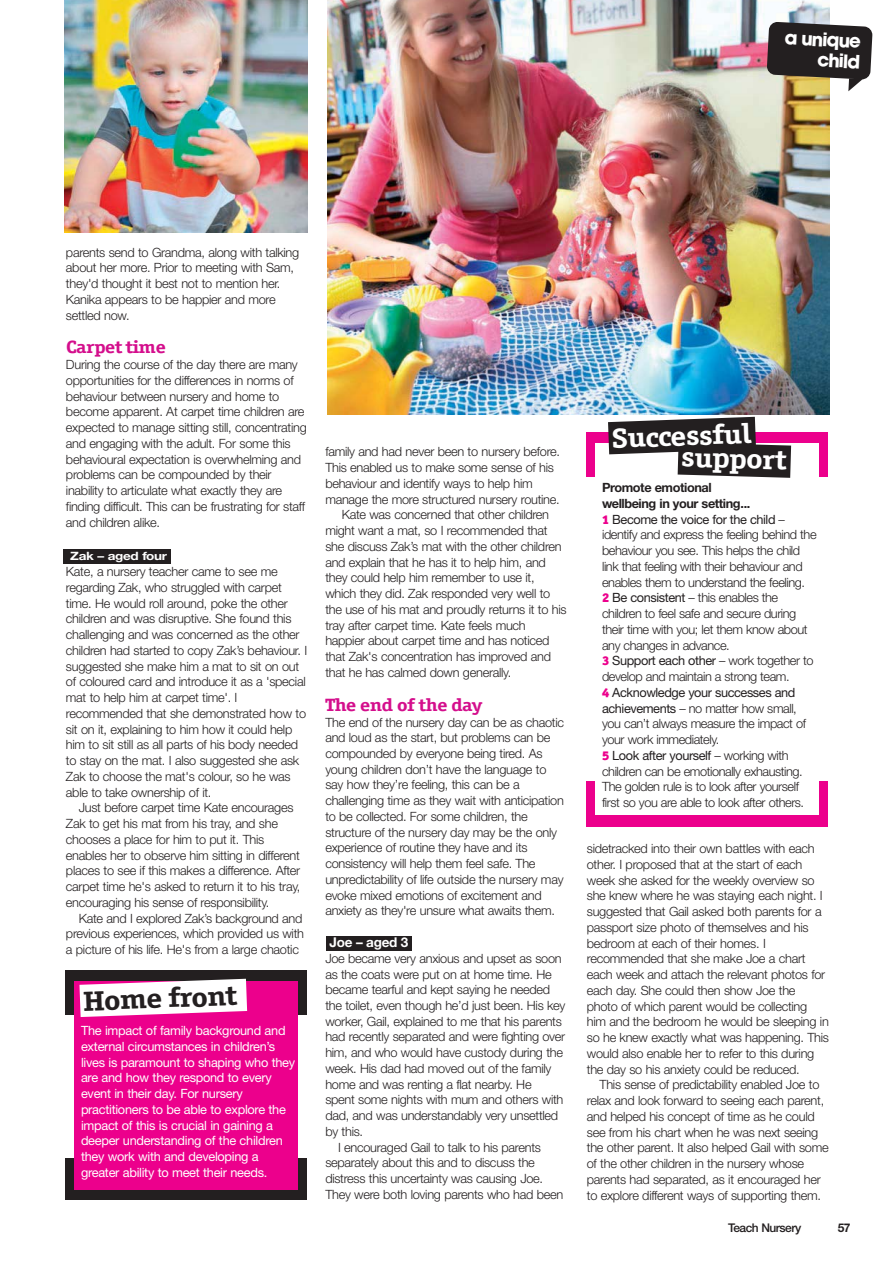
<style>
.page{position:relative;width:893px;height:1263px;background:#fff}
.page>*{position:absolute;margin:0;border:0;box-sizing:border-box;transform-origin:0 0}
.t1{font:700 27.9px "Officina Ser ITC";color:#fff;scale:1.18 1}
.t2{font:700 27.9px "Officina Ser ITC";color:#231f20;scale:1.18 1}
.t3{font:700 20.4px/20.4px "Avant Garde Gothic Itc T";color:#fff;text-align:right}
.t4{font:700 17.85px "Officina Ser ITC";letter-spacing:-.02em;color:#d40e8c;scale:1.18 1}
.t5{font:700 13.5px "Helvetica Neue CE";letter-spacing:-.02em;color:#fff}
.t6{font:300 12.75px/15.8px "Helvetica Neue";letter-spacing:-.02em;color:#231f20}
.t7{font:12.75px/15.8px "Helvetica Neue";letter-spacing:-.02em;color:#fff}
.t8{font:700 12.75px/15.8px "Helvetica Neue CE";letter-spacing:-.035em;color:#231f20}
.t9{font:500 12px "Helvetica Neue CE";letter-spacing:-.045em;color:#231f20}
.t10{font:700 12px "Helvetica Neue";color:#231f20}
.t11{font:700 11.55px "Helvetica Neue CE";letter-spacing:-.02em;color:#fff;scale:1.18 1}
.s1{font-family:"Officina San ITC";font-weight:900;color:#ec008c}
.s2{font-weight:400}
</style>
<div class="page">
<div style="left:326px;top:936px;width:85px;height:15px;background:#231f20"></div>
<div style="left:63px;top:549px;width:108px;height:15px;background:#231f20"></div>
<img style="left:328px;top:0;width:501px;height:414px">
<svg style="left:767px;top:22px;width:105px;height:69px;background:#514c43"></svg>
<div style="left:586px;top:432px;width:241px;height:395px;background:#ec008c"></div>
<div style="left:580px;top:477px;width:257px;height:303px;background:#fff"></div>
<div style="left:596px;top:443px;width:223px;height:371px;background:#fff"></div>
<div style="left:65px;top:970px;width:241px;height:230px;background:#231f20"></div>
<div style="left:59px;top:1015px;width:257px;height:143px;background:#fff"></div>
<div style="left:75px;top:981px;width:223px;height:209px;background:#ec008c"></div>
<svg style="left:79px;top:979px;width:168px;height:38px;background:#f3d7e8"></svg>
<img style="left:64px;top:0;width:243px;height:232px">
<svg style="left:608px;top:417px;width:183px;height:61px"></svg>
<h2 class="t3" style="left:785px;top:27px;width:78px;rotate:3deg">a unique child</h2>
<p class="t6" style="left:66px;top:245px;width:235px">parents send to Grandma, along with talking about her more. Prior to meeting with Sam, they'd thought it best not to mention her.<br>Kanika appears to be happier and more settled now.</p>
<h3 class="t4" style="left:66px;top:337px;width:86px">Carpet time</h3>
<p class="t6" style="left:66px;top:358px;width:242px">During the course of the day there are many opportunities for the differences in norms of behaviour between nursery and home to become apparent. At carpet time children are expected to manage sitting still, concentrating and engaging with the adult. For some this behavioural expectation is overwhelming and problems can be compounded by their inability to articulate what exactly they are finding difficult. This can be frustrating for staff and children alike.</p>
<p class="t11" style="left:70px;top:552px;width:84px">Zak – aged four</p>
<p class="t6" style="left:66px;top:565px;width:243px">Kate, a nursery teacher came to see me regarding Zak, who struggled with carpet time. He would roll around, poke the other children and was disruptive. She found this challenging and was concerned as the other children had started to copy Zak’s behaviour. I suggested she make him a mat to sit on out of coloured card and introduce it as a 'special mat to help him at carpet time'. I recommended that she demonstrated how to sit on it, explaining to him how it could help him to sit still as all parts of his body needed to stay on the mat. I also suggested she ask Zak to choose the mat's colour, so he was able to take ownership of it.</p>
<p class="t6" style="left:66px;top:801px;width:236px;text-indent:13px">Just before carpet time Kate encourages Zak to get his mat from his tray, and she chooses a place for him to put it. This enables her to observe him sitting in different places to see if this makes a difference. After carpet time he's asked to return it to his tray, encouraging his sense of responsibility.</p>
<p class="t6" style="left:66px;top:911px;width:240px;text-indent:13px">Kate and I explored Zak’s background and previous experiences, which provided us with a picture of his life. He's from a large chaotic</p>
<h1 class="t2" style="left:82px;top:984px;width:132px;rotate:-2deg">Home front</h1>
<p class="t7" style="left:81px;top:1024px;width:216px">The impact of family background and external circumstances in children’s lives is paramount to shaping who they are and how they respond to every event in their day. For nursery practitioners to be able to explore the impact of this is crucial in gaining a deeper understanding of the children they work with and developing a greater ability to meet their needs.</p>
<p class="t6" style="left:325px;top:445px;width:236px">family and had never been to nursery before.</p>
<p class="t6" style="left:325px;top:461px;width:230px">This enabled us to make some sense of his</p>
<p class="t6" style="left:325px;top:477px;width:209px">behaviour and identify ways to help him</p>
<p class="t6" style="left:325px;top:492px;width:236px">manage the more structured nursery routine.</p>
<p class="t6" style="left:342px;top:508px;width:209px">Kate was concerned that other children</p>
<p class="t6" style="left:325px;top:524px;width:224px">might want a mat, so I recommended that</p>
<p class="t6" style="left:325px;top:540px;width:238px">she discuss Zak’s mat with the other children</p>
<p class="t6" style="left:325px;top:555px;width:222px">and explain that he has it to help him, and</p>
<p class="t6" style="left:325px;top:571px;width:211px">they could help him remember to use it,</p>
<p class="t6" style="left:325px;top:587px;width:226px">which they did. Zak responded very well to</p>
<p class="t6" style="left:325px;top:603px;width:243px">the use of his mat and proudly returns it to his</p>
<p class="t6" style="left:325px;top:618px;width:202px">tray after carpet time. Kate feels much</p>
<p class="t6" style="left:325px;top:634px;width:226px">happier about carpet time and has noticed</p>
<p class="t6" style="left:325px;top:650px;width:227px">that Zak's concentration has improved and</p>
<p class="t6" style="left:325px;top:666px;width:187px">that he has calmed down generally.</p>
<h3 class="t4" style="left:325px;top:694px;width:134px">The end of the day</h3>
<p class="t6" style="left:325px;top:715px;width:240px">The end of the nursery day can be as chaotic and loud as the start, but problems can be compounded by everyone being tired. As young children don’t have the language to say how they’re feeling, this can be a challenging time as they wait with anticipation to be collected. For some children, the structure of the nursery day may be the only experience of routine they have and its consistency will help them feel safe. The unpredictability of life outside the nursery may evoke mixed emotions of excitement and anxiety as they're unsure what awaits them.</p>
<p class="t5" style="left:330px;top:937px;width:80px">Joe – aged 3</p>
<p class="t6" style="left:325px;top:952px;width:238px">Joe became very anxious and upset as soon</p>
<p class="t6" style="left:325px;top:967px;width:228px">as the coats were put on at home time. He</p>
<p class="t6" style="left:325px;top:983px;width:226px">became tearful and kept saying he needed</p>
<p class="t6" style="left:325px;top:999px;width:242px">the toilet, even though he’d just been. His key</p>
<p class="t6" style="left:325px;top:1015px;width:238px">worker, Gail, explained to me that his parents</p>
<p class="t6" style="left:325px;top:1030px;width:241px">had recently separated and were fighting over</p>
<p class="t6" style="left:325px;top:1046px;width:239px">him, and who would have custody during the</p>
<p class="t6" style="left:325px;top:1062px;width:228px">week. His dad had moved out of the family</p>
<p class="t6" style="left:325px;top:1078px;width:208px">home and was renting a flat nearby. He</p>
<p class="t6" style="left:325px;top:1093px;width:240px">spent some nights with mum and others with</p>
<p class="t6" style="left:325px;top:1109px;width:234px">dad, and was understandably very unsettled</p>
<p class="t6" style="left:325px;top:1125px;width:39px">by this.</p>
<p class="t6" style="left:338px;top:1141px;width:204px">I encouraged Gail to talk to his parents</p>
<p class="t6" style="left:325px;top:1156px;width:211px">separately about this and to discuss the</p>
<p class="t6" style="left:325px;top:1172px;width:219px">distress this uncertainty was causing Joe.</p>
<p class="t6" style="left:325px;top:1188px;width:239px">They were both loving parents who had been</p>
<h1 class="t1" style="left:611px;top:422px;width:120px;rotate:-2deg">Successful</h1>
<h1 class="t1" style="left:682px;top:440px;width:90px;rotate:2deg">support</h1>
<p class="t8" style="left:602px;top:481px;width:150px">Promote emotional wellbeing in your setting...</p>
<p class="t6" style="left:602px;top:512px;width:216px"><span class="s1">1</span> <span class="s2">Become the voice for the child</span> – identify and express the feeling behind the behaviour you see. This helps the child link that feeling with their behaviour and enables them to understand the feeling.<br><span class="s1">2</span> <span class="s2">Be consistent</span> – this enables the children to feel safe and secure during their time with you; let them know about any changes in advance.<br><span class="s1">3</span> <span class="s2">Support each other</span> – work together to develop and maintain a strong team.<br><span class="s1">4</span> <span class="s2">Acknowledge your successes and achievements</span> – no matter how small, you can’t always measure the impact of your work immediately.<br><span class="s1">5</span> <span class="s2">Look after yourself</span> – working with children can be emotionally exhausting.<br>The golden rule is to look after yourself first so you are able to look after others.</p>
<p class="t6" style="left:587px;top:842px;width:244px">sidetracked into their own battles with each other. I proposed that at the start of each week she asked for the weekly overview so she knew where he was staying each night. I suggested that Gail asked both parents for a passport size photo of themselves and his bedroom at each of their homes. I recommended that she make Joe a chart each week and attach the relevant photos for each day. She could then show Joe the photo of which parent would be collecting him and the bedroom he would be sleeping in so he knew exactly what was happening. This would also enable her to refer to this during the day so his anxiety could be reduced.</p>
<p class="t6" style="left:587px;top:1078px;width:243px;text-indent:13px">This sense of predictability enabled Joe to relax and look forward to seeing each parent, and helped his concept of time as he could see from his chart when he was next seeing the other parent. It also helped Gail with some of the other children in the nursery whose parents had separated, as it encouraged her to explore different ways of supporting them.</p>
<p class="t9" style="left:728px;top:1221px;width:75px">Teach Nursery</p>
<p class="t10" style="left:838px;top:1224px;width:14px">57</p>
</div>
